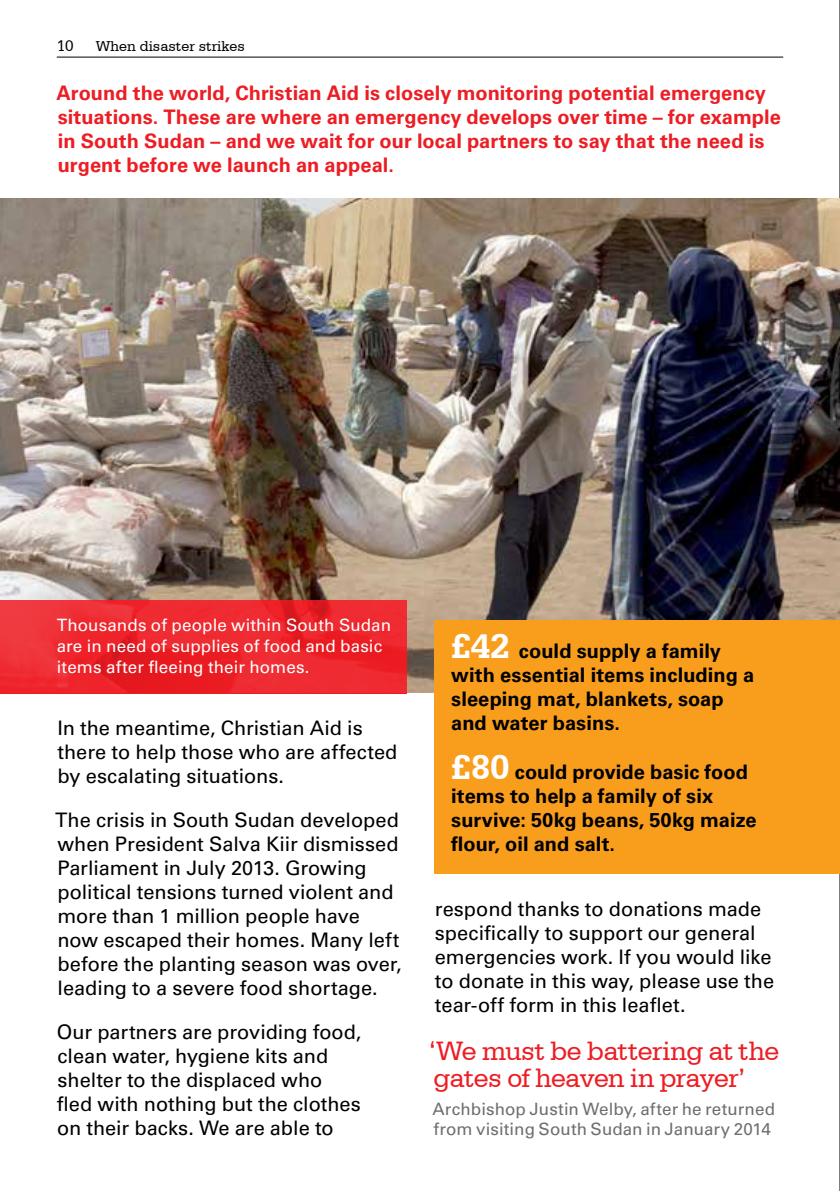
<style>
.page{position:relative;width:840px;height:1191px;background:#fff}
.page>*{position:absolute;margin:0;border:0;box-sizing:border-box;transform-origin:0 0}
.t1{font:28px/27px "Serifa BT";letter-spacing:-.02em;color:#ed1d24}
.t2{font:20px/24px "Univers CA";letter-spacing:-.005em;color:#000}
.t3{font:700 20px/24px "Univers CA";color:#ed1d24}
.t4{font:700 20px/24px "Univers CA";letter-spacing:.005em;color:#000}
.t5{font:17px/21px "Univers CA";letter-spacing:.005em;color:#fff}
.t6{font:17px/20px "Univers CA";letter-spacing:.005em;color:#6d6e71}
.t7{font:16px "Serifa BT";color:#000}
.t8{font:15px "Serifa BT";color:#000}
.s1{font-family:"Serifa BT";font-size:36px;color:#fff}
</style>
<div class="page">
<svg style="left:839px;top:0;width:1px;height:1191px"></svg>
<hr style="left:57px;top:57px;width:725px;height:1px;background:#000">
<img style="left:0;top:198px;width:839px;height:495px">
<div style="left:434px;top:619px;width:405px;height:254px;background:#f99d1c"></div>
<img style="left:0;top:595px;width:406px;height:98px">
<p class="t7" style="left:57px;top:36px;width:18px">10</p>
<p class="t8" style="left:96px;top:37px;width:150px">When disaster strikes</p>
<p class="t3" style="left:56px;top:81px;width:725px">Around the world, Christian Aid is closely monitoring potential emergency situations. These are where an emergency develops over time – for example in South Sudan – and we wait for our local partners to say that the need is urgent before we launch an appeal.</p>
<p class="t5" style="left:57px;top:614px;width:335px">Thousands of people within South Sudan are in need of supplies of food and basic items after fleeing their homes.</p>
<p class="t2" style="left:57px;top:716px;width:341px">In the meantime, Christian Aid is there to help those who are affected by escalating situations.</p>
<p class="t2" style="left:55px;top:807px;width:348px">The crisis in South Sudan developed when President Salva Kiir dismissed Parliament in July 2013. Growing political tensions turned violent and more than 1 million people have now escaped their homes. Many left before the planting season was over, leading to a severe food shortage.</p>
<p class="t2" style="left:57px;top:1019px;width:306px">Our partners are providing food, clean water, hygiene kits and shelter to the displaced who fled with nothing but the clothes on their backs. We are able to</p>
<p class="t4" style="left:451px;top:639px;width:304px"><span class="s1">£42</span> could supply a family with essential items including a sleeping mat, blankets, soap and water basins.</p>
<p class="t4" style="left:451px;top:760px;width:307px"><span class="s1">£80</span> could provide basic food items to help a family of six survive: 50kg beans, 50kg maize flour, oil and salt.</p>
<p class="t2" style="left:434px;top:897px;width:341px">respond thanks to donations made specifically to support our general emergencies work. If you would like to donate in this way, please use the tear-off form in this leaflet.</p>
<h1 class="t1" style="left:429px;top:1036px;width:351px">‘We must be battering at the gates of heaven in prayer’</h1>
<p class="t6" style="left:432px;top:1098px;width:344px">Archbishop Justin Welby, after he returned from visiting South Sudan in January 2014</p>
</div>
